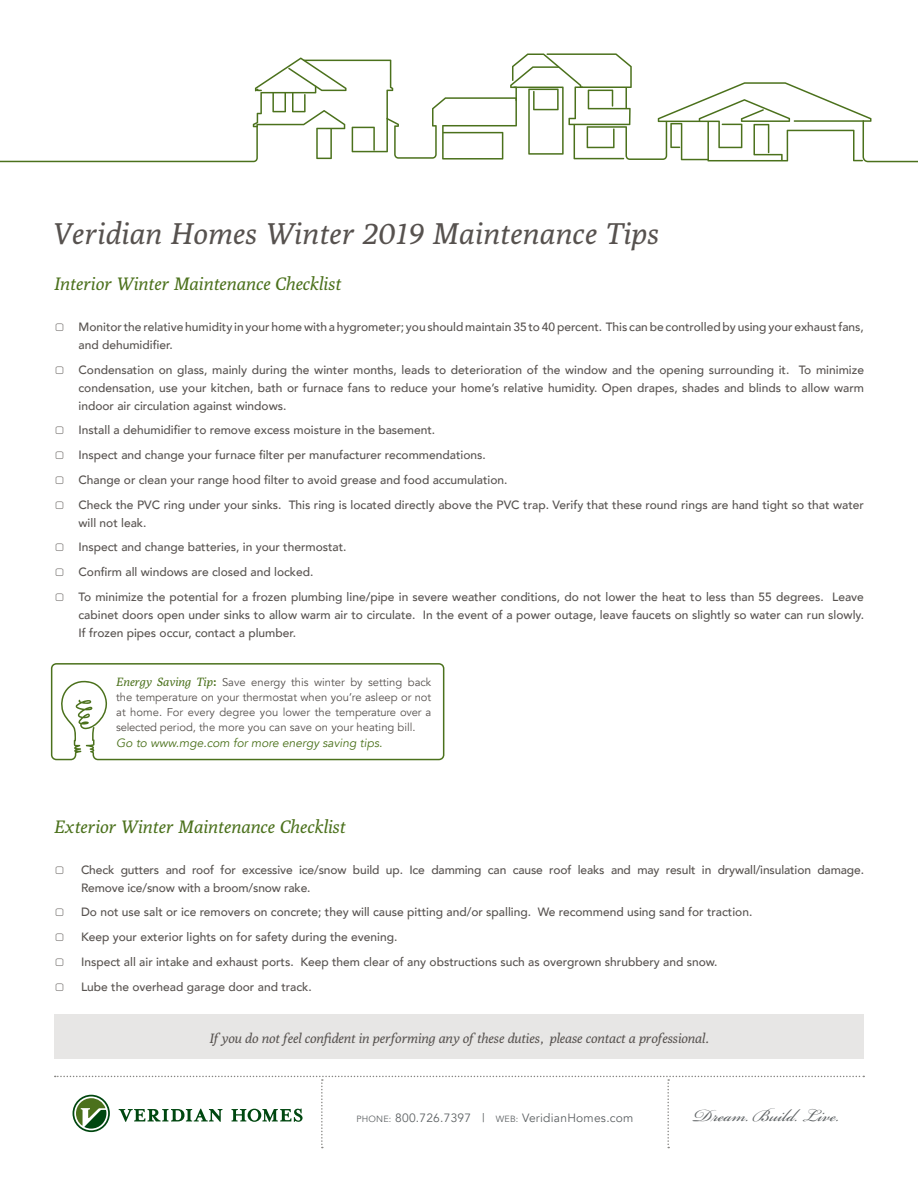
<style>
.page{position:relative;width:918px;height:1188px;background:#fff}
.page>*{position:absolute;margin:0;border:0;box-sizing:border-box;transform-origin:0 0}
.t1{font:italic 30px "Poly";letter-spacing:.02em;color:#57524f}
.t2{font:27px "Bickham Script Pro";color:#5e6264}
.t3{font:italic 18px "Poly";letter-spacing:.01em;color:#4b711c}
.t4{font:italic 13.5px "Poly";color:#57524f}
.t5{font:500 12px/24.8px "Avenir";color:#57524f}
.t6{font:12px "Avenir";letter-spacing:.02em;color:#5e6264}
.t7{font:italic 12px "Avenir";color:#4b711c}
.t8{font:11.25px/15px "Avenir";color:#57524f;text-align:justify}
.s1{font-family:"Poly";font-style:italic;font-size:12px;color:#4b711c}
.s2{font-weight:800;font-size:12px;color:#4b711c}
.s3{font-size:9px}
</style>
<div class="page">
<svg style="left:0;top:53px;width:918px;height:109px"></svg>
<svg style="left:55px;top:1076px;width:809px;height:72px"></svg>
<svg style="left:51px;top:663px;width:393px;height:97px"></svg>
<div style="left:54px;top:1014px;width:810px;height:45px;background:#e7e6e5"></div>
<h1 class="t1" style="left:52px;top:215px;width:608px">Veridian Homes Winter 2019 Maintenance Tips</h1>
<h3 class="t3" style="left:54px;top:273px;width:289px">Interior Winter Maintenance Checklist</h3>
<p class="t5" style="left:79px;top:317px;width:787px;line-height:18px;text-indent:-25px">▢ Monitor the relative humidity in your home with a hygrometer; you should maintain 35 to 40 percent. This can be controlled by using your exhaust fans, and dehumidifier.</p>
<p class="t5" style="left:79px;top:360px;width:787px;line-height:18px;text-align:justify;text-indent:-25px">▢ Condensation on glass, mainly during the winter months, leads to deterioration of the window and the opening surrounding it. To minimize condensation, use your kitchen, bath or furnace fans to reduce your home’s relative humidity. Open drapes, shades and blinds to allow warm indoor air circulation against windows.</p>
<p class="t5" style="left:54px;top:417px;width:811px">▢ Install a dehumidifier to remove excess moisture in the basement.<br>▢ Inspect and change your furnace filter per manufacturer recommendations.<br>▢ Change or clean your range hood filter to avoid grease and food accumulation.<br>▢ Check the PVC ring under your sinks. This ring is located directly above the PVC trap. Verify that these round rings are hand tight so that water</p>
<p class="t5" style="left:54px;top:510px;width:811px;text-indent:25px">will not leak.<br>▢ Inspect and change batteries, in your thermostat.<br>▢ Confirm all windows are closed and locked.<br>▢ To minimize the potential for a frozen plumbing line/pipe in severe weather conditions, do not lower the heat to less than 55 degrees. Leave</p>
<p class="t5" style="left:79px;top:605px;width:787px;line-height:18px">cabinet doors open under sinks to allow warm air to circulate. In the event of a power outage, leave faucets on slightly so water can run slowly.<br>If frozen pipes occur, contact a plumber.</p>
<p class="t8" style="left:116px;top:674px;width:317px"><span class="s1">Energy Saving Tip</span><span class="s2">:</span> Save energy this winter by setting back the temperature on your thermostat when you’re asleep or not at home. For every degree you lower the temperature over a selected period, the more you can save on your heating bill.</p>
<p class="t7" style="left:116px;top:736px;width:268px">Go to www.mge.com for more energy saving tips.</p>
<h3 class="t3" style="left:54px;top:815px;width:293px">Exterior Winter Maintenance Checklist</h3>
<p class="t5" style="left:81px;top:860px;width:785px;line-height:18px">Check gutters and roof for excessive ice/snow build up. Ice damming can cause roof leaks and may result in drywall/insulation damage.<br>Remove ice/snow with a broom/snow rake.</p>
<p class="t5" style="left:81px;top:899px;width:673px">Do not use salt or ice removers on concrete; they will cause pitting and/or spalling. We recommend using sand for traction.</p>
<p class="t5" style="left:81px;top:924px;width:318px">Keep your exterior lights on for safety during the evening.</p>
<p class="t5" style="left:81px;top:949px;width:638px">Inspect all air intake and exhaust ports. Keep them clear of any obstructions such as overgrown shrubbery and snow.</p>
<p class="t5" style="left:81px;top:973px;width:232px">Lube the overhead garage door and track.</p>
<p class="t4" style="left:209px;top:1030px;width:501px">If you do not feel confident in performing any of these duties, please contact a professional.</p>
<p class="t6" style="left:357px;top:1111px;width:279px"><span class="s3">PHONE:</span> 800.726.7397 | <span class="s3">WEB:</span> VeridianHomes.com</p>
<h2 class="t2" style="left:694px;top:1096px;width:147px">Dream. Build. Live.</h2>
</div>
